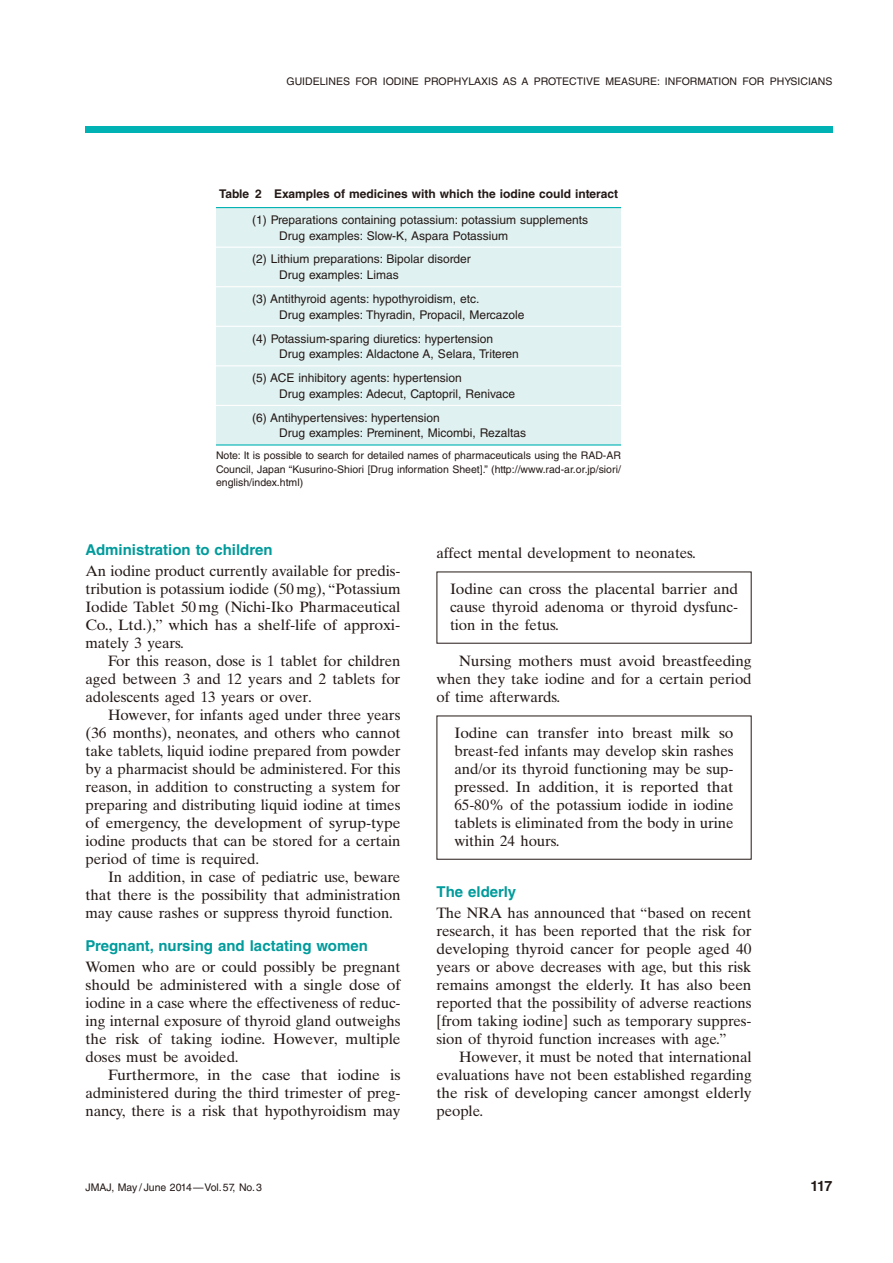
<style>
.page{position:relative;width:893px;height:1263px;background:#fff}
.page>*{position:absolute;margin:0;border:0;box-sizing:border-box;transform-origin:0 0}
.t1{font:15px/18px "Times Ten LT Std";letter-spacing:-.005em;color:#231916}
.t2{font:15px "Times Ten LT Std";letter-spacing:-.005em;color:#231916;scale:1.05 1}
.t3{font:15px "Times Ten LT Std";letter-spacing:-.005em;color:#231916;scale:1.06 1}
.t4{font:700 14.25px "Helvetica LT Std";color:#231916}
.t5{font:12px/15.8px "Helvetica LT Std";color:#231916}
.t6{font:700 12px "Helvetica LT Std";color:#231916}
.t7{font:10.5px/13.5px "Helvetica LT Std";color:#231916;text-align:justify}
.s1{font-family:"Helvetica LT Std";font-weight:700;color:#009b9c}
</style>
<div class="page">
<div style="left:86px;top:126px;width:746px;height:6px;background:#00b2b3"></div>
<div style="left:216px;top:208px;width:405px;height:236px;background:#e0f1f1"></div>
<hr style="left:216px;top:207px;width:405px;height:1px;background:#00b2b3">
<hr style="left:216px;top:444px;width:405px;height:2px;background:#00b2b3">
<hr style="left:216px;top:247px;width:405px;height:1px;background:#fff">
<hr style="left:216px;top:286px;width:405px;height:1px;background:#fff">
<hr style="left:216px;top:326px;width:405px;height:1px;background:#fff">
<hr style="left:216px;top:365px;width:405px;height:1px;background:#fff">
<hr style="left:216px;top:405px;width:405px;height:1px;background:#fff">
<p class="t7" style="left:287px;top:74px;width:547px">GUIDELINES FOR IODINE PROPHYLAXIS AS A PROTECTIVE MEASURE: INFORMATION FOR PHYSICIANS</p>
<p class="t6" style="left:219px;top:186px;width:400px">Table 2 Examples of medicines with which the iodine could interact</p>
<p class="t5" style="left:279px;top:212px;width:311px;text-indent:-27px">(1) Preparations containing potassium: potassium supplements<br>Drug examples: Slow-K, Aspara Potassium</p>
<p class="t5" style="left:279px;top:251px;width:193px;text-indent:-27px">(2) Lithium preparations: Bipolar disorder<br>Drug examples: Limas</p>
<p class="t5" style="left:279px;top:291px;width:247px;text-indent:-27px">(3) Antithyroid agents: hypothyroidism, etc.<br>Drug examples: Thyradin, Propacil, Mercazole</p>
<p class="t5" style="left:279px;top:330px;width:241px;text-indent:-27px">(4) Potassium-sparing diuretics: hypertension<br>Drug examples: Aldactone A, Selara, Triteren</p>
<p class="t5" style="left:279px;top:370px;width:238px;text-indent:-27px">(5) ACE inhibitory agents: hypertension<br>Drug examples: Adecut, Captopril, Renivace</p>
<p class="t5" style="left:279px;top:410px;width:249px;text-indent:-27px">(6) Antihypertensives: hypertension<br>Drug examples: Preminent, Micombi, Rezaltas</p>
<p class="t7" style="left:216px;top:449px;width:406px">Note: It is possible to search for detailed names of pharmaceuticals using the RAD-AR Council, Japan “Kusurino-Shiori [Drug information Sheet].” (http://www.rad-ar.or.jp/siori/ english/index.html)</p>
<p class="t1" style="left:86px;top:539px;width:316px;line-height:21px"><span class="s1">Administration to children<br></span>An iodine product currently available for predis-</p>
<p class="t1" style="left:86px;top:580px;width:316px">tribution is potassium iodide (50 mg), “Potassium</p>
<p class="t1" style="left:86px;top:598px;width:317px">Iodide Tablet 50 mg (Nichi-Iko Pharmaceutical</p>
<p class="t2" style="left:86px;top:616px;width:301px">Co., Ltd.),” which has a shelf-life of approxi-</p>
<p class="t1" style="left:86px;top:634px;width:100px">mately 3 years.</p>
<p class="t1" style="left:108px;top:652px;width:294px">For this reason, dose is 1 tablet for children</p>
<p class="t1" style="left:86px;top:670px;width:316px">aged between 3 and 12 years and 2 tablets for</p>
<p class="t1" style="left:86px;top:688px;width:228px">adolescents aged 13 years or over.</p>
<p class="t1" style="left:108px;top:706px;width:294px">However, for infants aged under three years</p>
<p class="t1" style="left:86px;top:724px;width:316px">(36 months), neonates, and others who cannot</p>
<p class="t1" style="left:86px;top:742px;width:317px">take tablets, liquid iodine prepared from powder</p>
<p class="t1" style="left:86px;top:760px;width:317px">by a pharmacist should be administered. For this</p>
<p class="t1" style="left:86px;top:778px;width:316px">reason, in addition to constructing a system for</p>
<p class="t1" style="left:86px;top:796px;width:317px">preparing and distributing liquid iodine at times</p>
<p class="t2" style="left:86px;top:814px;width:302px">of emergency, the development of syrup-type</p>
<p class="t1" style="left:86px;top:832px;width:316px">iodine products that can be stored for a certain</p>
<p class="t1" style="left:86px;top:850px;width:175px">period of time is required.</p>
<p class="t1" style="left:108px;top:868px;width:294px">In addition, in case of pediatric use, beware</p>
<p class="t1" style="left:86px;top:886px;width:317px">that there is the possibility that administration</p>
<p class="t1" style="left:86px;top:904px;width:309px">may cause rashes or suppress thyroid function.</p>
<p class="t1" style="left:86px;top:935px;width:317px;line-height:21px"><span class="s1">Pregnant, nursing and lactating women<br></span>Women who are or could possibly be pregnant</p>
<p class="t2" style="left:86px;top:976px;width:302px">should be administered with a single dose of</p>
<p class="t1" style="left:86px;top:994px;width:316px">iodine in a case where the effectiveness of reduc-</p>
<p class="t1" style="left:86px;top:1012px;width:317px">ing internal exposure of thyroid gland outweighs</p>
<p class="t1" style="left:86px;top:1030px;width:317px">the risk of taking iodine. However, multiple</p>
<p class="t1" style="left:86px;top:1048px;width:155px">doses must be avoided.</p>
<p class="t3" style="left:108px;top:1066px;width:277px">Furthermore, in the case that iodine is</p>
<p class="t1" style="left:86px;top:1084px;width:316px">administered during the third trimester of preg-</p>
<p class="t1" style="left:86px;top:1102px;width:316px">nancy, there is a risk that hypothyroidism may</p>
<p class="t1" style="left:436px;top:544px;width:261px">affect mental development to neonates.</p>
<p class="t1" style="left:450px;top:580px;width:289px;text-align:justify">Iodine can cross the placental barrier and cause thyroid adenoma or thyroid dysfunc&shy;tion in the fetus.</p>
<p class="t1" style="left:436px;top:652px;width:317px;text-align:justify;text-indent:22px">Nursing mothers must avoid breastfeeding when they take iodine and for a certain period of time afterwards.</p>
<p class="t1" style="left:454px;top:724px;width:281px;text-align:justify">Iodine can transfer into breast milk so breast-fed infants may develop skin rashes and/or its thyroid functioning may be sup&shy;pressed. In addition, it is reported that 65-80% of the potassium iodide in iodine tablets is eliminated from the body in urine within 24 hours.</p>
<p class="t1" style="left:436px;top:881px;width:316px;line-height:21px"><span class="s1">The elderly<br></span>The NRA has announced that “based on recent</p>
<p class="t1" style="left:436px;top:922px;width:316px">research, it has been reported that the risk for</p>
<p class="t1" style="left:436px;top:940px;width:317px">developing thyroid cancer for people aged 40</p>
<p class="t1" style="left:436px;top:958px;width:316px">years or above decreases with age, but this risk</p>
<p class="t1" style="left:436px;top:976px;width:317px">remains amongst the elderly. It has also been</p>
<p class="t1" style="left:436px;top:994px;width:316px">reported that the possibility of adverse reactions</p>
<p class="t1" style="left:436px;top:1012px;width:316px">[from taking iodine] such as temporary suppres-</p>
<p class="t1" style="left:436px;top:1030px;width:291px">sion of thyroid function increases with age.”</p>
<p class="t1" style="left:459px;top:1048px;width:294px">However, it must be noted that international</p>
<p class="t1" style="left:436px;top:1066px;width:316px">evaluations have not been established regarding</p>
<p class="t1" style="left:436px;top:1084px;width:317px">the risk of developing cancer amongst elderly</p>
<p class="t1" style="left:436px;top:1102px;width:48px">people.</p>
<p class="t7" style="left:86px;top:1181px;width:178px">JMAJ, May / June 2014—Vol.57, No.3</p>
<p class="t4" style="left:811px;top:1177px;width:23px">117</p>
</div>
